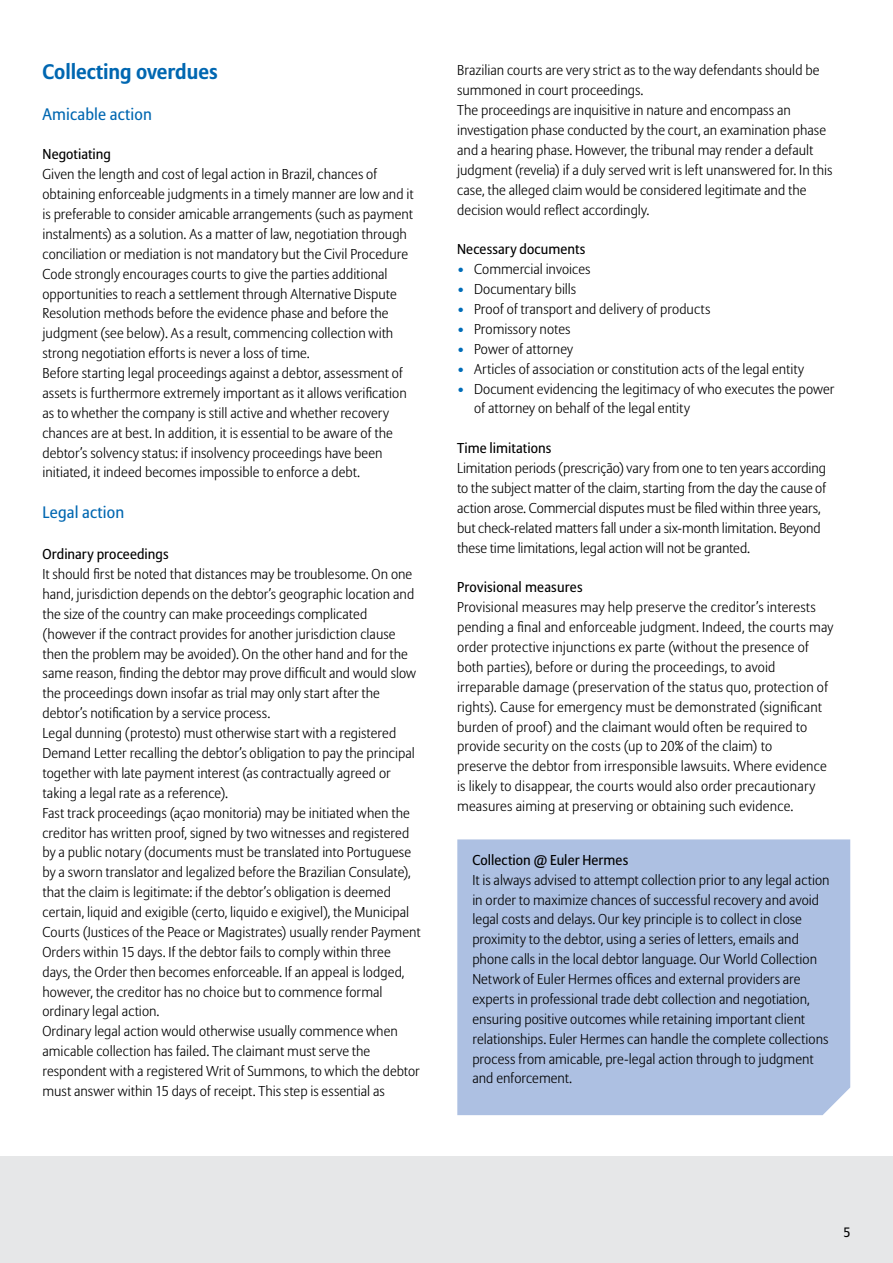
<style>
.page{position:relative;width:893px;height:1263px;background:#fff}
.page>*{position:absolute;margin:0;border:0;box-sizing:border-box;transform-origin:0 0}
.t1{font:700 21px "Allianz Sans";letter-spacing:-.005em;color:#0067b1}
.t2{font:16.5px "Allianz Sans";letter-spacing:.01em;color:#0067b1}
.t3{font:300 14.25px/20px "Allianz Sans";letter-spacing:.005em;color:#000}
.t4{font:14.25px "Allianz Sans";letter-spacing:.005em;color:#000}
.t5{font:13.5px "Allianz Sans";color:#000}
.s1{color:#006db8}
</style>
<div class="page">
<div style="left:0;top:1156px;width:893px;height:107px;background:#e6e7e8"></div>
<div style="left:457px;top:839px;width:393px;height:276px;background:#adc0e2"></div>
<h1 class="t1" style="left:43px;top:58px;width:177px">Collecting overdues</h1>
<p class="t2" style="left:43px;top:104px;width:111px">Amicable action</p>
<p class="t4" style="left:43px;top:146px;width:70px">Negotiating</p>
<p class="t3" style="left:43px;top:165px;width:373px">Given the length and cost of legal action in Brazil, chances of obtaining enforceable judgments in a timely manner are low and it is preferable to consider amicable arrangements (such as payment instalments) as a solution. As a matter of law, negotiation through conciliation or mediation is not mandatory but the Civil Procedure Code strongly encourages courts to give the parties additional opportunities to reach a settlement through Alternative Dispute Resolution methods before the evidence phase and before the judgment (see below). As a result, commencing collection with strong negotiation efforts is never a loss of time.<br>Before starting legal proceedings against a debtor, assessment of assets is furthermore extremely important as it allows verification as to whether the company is still active and whether recovery chances are at best. In addition, it is essential to be aware of the debtor’s solvency status: if insolvency proceedings have been initiated, it indeed becomes impossible to enforce a debt.</p>
<p class="t2" style="left:43px;top:503px;width:83px">Legal action</p>
<p class="t4" style="left:43px;top:546px;width:128px">Ordinary proceedings</p>
<p class="t3" style="left:43px;top:565px;width:380px">It should first be noted that distances may be troublesome. On one hand, jurisdiction depends on the debtor’s geographic location and the size of the country can make proceedings complicated (however if the contract provides for another jurisdiction clause then the problem may be avoided). On the other hand and for the same reason, finding the debtor may prove difficult and would slow the proceedings down insofar as trial may only start after the debtor’s notification by a service process.<br>Legal dunning (protesto) must otherwise start with a registered Demand Letter recalling the debtor’s obligation to pay the principal together with late payment interest (as contractually agreed or taking a legal rate as a reference).<br>Fast track proceedings (açao monitoria) may be initiated when the creditor has written proof, signed by two witnesses and registered by a public notary (documents must be translated into Portuguese by a sworn translator and legalized before the Brazilian Consulate), that the claim is legitimate: if the debtor’s obligation is deemed certain, liquid and exigible (certo, liquido e exigivel), the Municipal Courts (Justices of the Peace or Magistrates) usually render Payment Orders within 15 days. If the debtor fails to comply within three days, the Order then becomes enforceable. If an appeal is lodged, however, the creditor has no choice but to commence formal ordinary legal action.<br>Ordinary legal action would otherwise usually commence when amicable collection has failed. The claimant must serve the respondent with a registered Writ of Summons, to which the debtor must answer within 15 days of receipt. This step is essential as</p>
<p class="t3" style="left:457px;top:61px;width:377px">Brazilian courts are very strict as to the way defendants should be summoned in court proceedings.<br>The proceedings are inquisitive in nature and encompass an investigation phase conducted by the court, an examination phase and a hearing phase. However, the tribunal may render a default judgment (revelia) if a duly served writ is left unanswered for. In this case, the alleged claim would be considered legitimate and the decision would reflect accordingly.</p>
<p class="t4" style="left:457px;top:241px;width:130px">Necessary documents</p>
<p class="t3" style="left:457px;top:260px;width:135px"><span class="s1">•</span> Commercial invoices</p>
<p class="t3" style="left:457px;top:280px;width:121px"><span class="s1">•</span> Documentary bills</p>
<p class="t3" style="left:457px;top:300px;width:255px"><span class="s1">•</span> Proof of transport and delivery of products</p>
<p class="t3" style="left:457px;top:320px;width:115px"><span class="s1">•</span> Promissory notes</p>
<p class="t3" style="left:457px;top:339px;width:118px"><span class="s1">•</span> Power of attorney</p>
<p class="t3" style="left:457px;top:359px;width:348px"><span class="s1">•</span> Articles of association or constitution acts of the legal entity</p>
<p class="t3" style="left:474px;top:379px;width:362px;text-indent:-17px"><span class="s1">•</span> Document evidencing the legitimacy of who executes the power of attorney on behalf of the legal entity</p>
<p class="t4" style="left:457px;top:440px;width:96px">Time limitations</p>
<p class="t3" style="left:457px;top:459px;width:371px">Limitation periods (prescrição) vary from one to ten years according to the subject matter of the claim, starting from the day the cause of action arose. Commercial disputes must be filed within three years, but check-related matters fall under a six-month limitation. Beyond these time limitations, legal action will not be granted.</p>
<p class="t4" style="left:457px;top:579px;width:127px">Provisional measures</p>
<p class="t3" style="left:457px;top:598px;width:378px">Provisional measures may help preserve the creditor’s interests pending a final and enforceable judgment. Indeed, the courts may order protective injunctions ex parte (without the presence of both parties), before or during the proceedings, to avoid irreparable damage (preservation of the status quo, protection of rights). Cause for emergency must be demonstrated (significant burden of proof) and the claimant would often be required to provide security on the costs (up to 20% of the claim) to<br>preserve the debtor from irresponsible lawsuits. Where evidence is likely to disappear, the courts would also order precautionary measures aiming at preserving or obtaining such evidence.</p>
<p class="t4" style="left:472px;top:851px;width:157px">Collection @ Euler Hermes</p>
<p class="t3" style="left:472px;top:870px;width:359px">It is always advised to attempt collection prior to any legal action in order to maximize chances of successful recovery and avoid legal costs and delays. Our key principle is to collect in close proximity to the debtor, using a series of letters, emails and phone calls in the local debtor language. Our World Collection Network of Euler Hermes offices and external providers are experts in professional trade debt collection and negotiation, ensuring positive outcomes while retaining important client relationships. Euler Hermes can handle the complete collections process from amicable, pre-legal action through to judgment and enforcement.</p>
<p class="t5" style="left:843px;top:1224px;width:9px">5</p>
</div>
